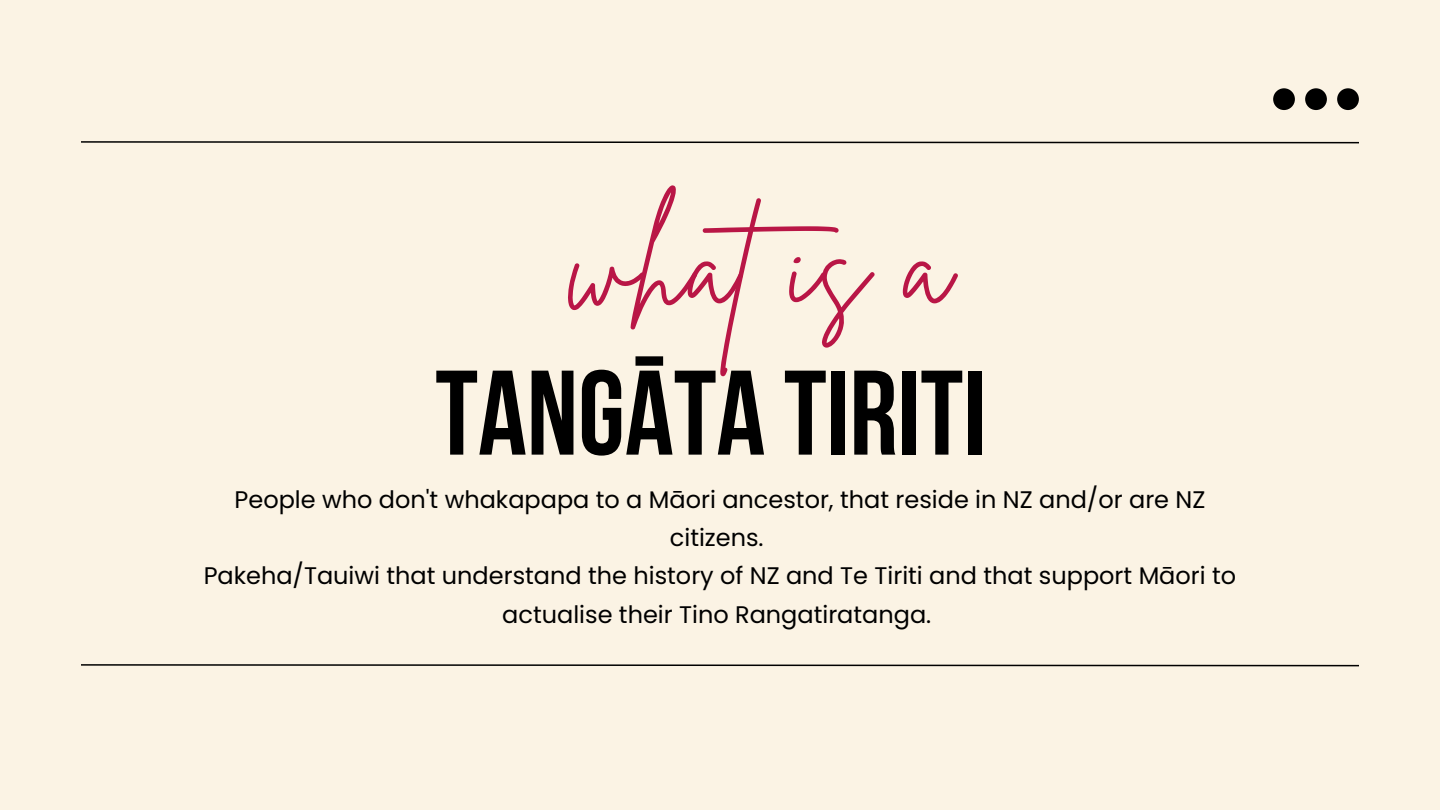
<style>
.page{position:relative;width:1440px;height:810px;background:#fbf3e4}
.page>*{position:absolute;margin:0;border:0;box-sizing:border-box;transform-origin:0 0}
.t1{font:121.2px "Brittany Signature";color:#b91646}
.t2{font:700 120px "Bebas Neue";color:#000}
.t3{font:24px/38.2px "Poppins";color:#000;text-align:center}
</style>
<div class="page">
<svg style="left:81px;top:664px;width:1278px;height:3px"></svg>
<svg style="left:81px;top:141px;width:1278px;height:3px"></svg>
<div style="left:1337px;top:88px;width:22px;height:22px;background:#000;border-radius:50%"></div>
<div style="left:1305px;top:88px;width:22px;height:22px;background:#000;border-radius:50%"></div>
<div style="left:1273px;top:88px;width:22px;height:22px;background:#000;border-radius:50%"></div>
<h1 class="t1" style="left:570px;top:185px;width:383px">whatis a</h1>
<h2 class="t2" style="left:435px;top:365px;width:552px">TANGĀTA TIRITI</h2>
<p class="t3" style="left:204px;top:480px;width:1034px">People who don't whakapapa to a Māori ancestor, that reside in NZ and/or are NZ citizens.<br>Pakeha/Tauiwi that understand the history of NZ and Te Tiriti and that support Māori to actualise their Tino Rangatiratanga.</p>
</div>
